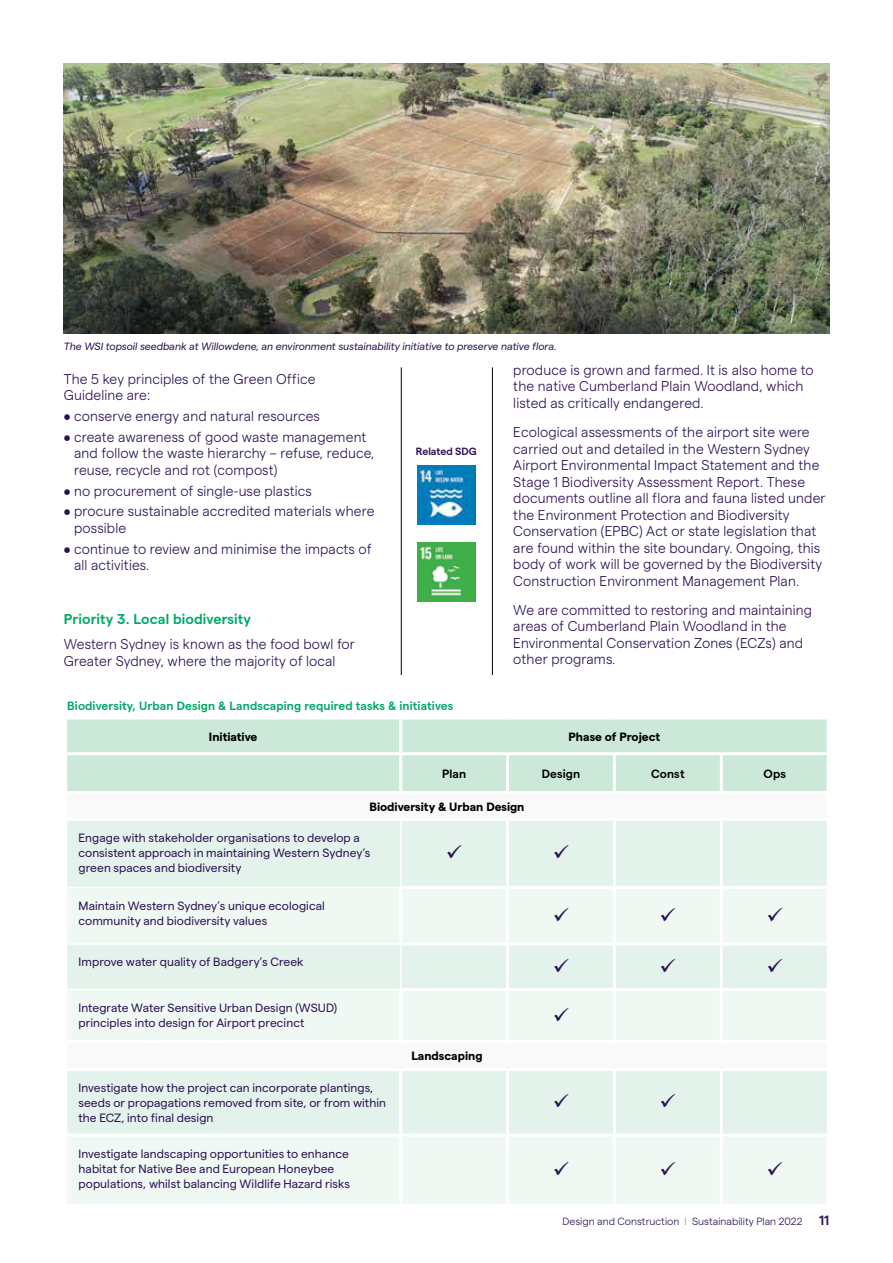
<style>
.page{position:relative;width:893px;height:1263px;background:#fff}
.page>*{position:absolute;margin:0;border:0;box-sizing:border-box;transform-origin:0 0}
.t1{font:300 14.25px/16.5px "Matter";letter-spacing:.01em;color:#2b1054}
.t2{font:600 14.25px "Matter";letter-spacing:.01em;color:#00a766}
.t3{font:12px/15px "Matter";letter-spacing:.005em;color:#2b1054}
.t4{font:600 12px "Matter";letter-spacing:.01em;color:#00a766}
.t5{font:700 12px "Matter SQ";color:#000}
.t6{font:600 12px "Matter";letter-spacing:.01em;color:#000}
.t7{font:italic 10.5px "Matter";color:#2b1054}
.t8{font:300 10.5px "Matter";color:#2b1054}
.t9{font:600 10.5px "Matter";color:#2b1054}
.s1{color:#65bd60}
.s2{font-weight:600;font-size:13.5px}
</style>
<div class="page">
<img style="left:64px;top:64px;width:765px;height:270px">
<hr style="left:401px;top:367px;width:1px;height:308px;background:#000">
<hr style="left:492px;top:367px;width:1px;height:308px;background:#000">
<img style="left:417px;top:542px;width:59px;height:59px">
<img style="left:417px;top:466px;width:59px;height:58px">
<div style="left:67px;top:719px;width:760px;height:72px;background:#cbe8d9"></div>
<div style="left:67px;top:821px;width:760px;height:66px;background:#e3f2ea"></div>
<svg style="left:67px;top:888px;width:760px;height:316px;fill:#f0f8f3"></svg>
<hr style="left:399px;top:755px;width:3px;height:36px;background:#fff">
<hr style="left:506px;top:821px;width:3px;height:65px;background:#fff">
<hr style="left:613px;top:821px;width:3px;height:65px;background:#fff">
<hr style="left:720px;top:821px;width:3px;height:65px;background:#fff">
<hr style="left:401px;top:886px;width:107px;height:3px;background:#fff">
<hr style="left:399px;top:888px;width:3px;height:55px;background:#fff">
<hr style="left:508px;top:886px;width:106px;height:3px;background:#fff">
<hr style="left:506px;top:889px;width:3px;height:53px;background:#fff">
<hr style="left:614px;top:886px;width:107px;height:3px;background:#fff">
<hr style="left:613px;top:889px;width:3px;height:53px;background:#fff">
<hr style="left:721px;top:886px;width:109px;height:3px;background:#fff">
<hr style="left:720px;top:889px;width:3px;height:53px;background:#fff">
<hr style="left:506px;top:945px;width:3px;height:43px;background:#fff">
<hr style="left:613px;top:945px;width:3px;height:43px;background:#fff">
<hr style="left:720px;top:945px;width:3px;height:43px;background:#fff">
<hr style="left:401px;top:988px;width:107px;height:3px;background:#fff">
<hr style="left:399px;top:990px;width:3px;height:50px;background:#fff">
<hr style="left:508px;top:988px;width:106px;height:3px;background:#fff">
<hr style="left:506px;top:991px;width:3px;height:49px;background:#fff">
<hr style="left:614px;top:988px;width:107px;height:3px;background:#fff">
<hr style="left:613px;top:991px;width:3px;height:49px;background:#fff">
<hr style="left:721px;top:988px;width:109px;height:3px;background:#fff">
<hr style="left:720px;top:991px;width:3px;height:49px;background:#fff">
<hr style="left:399px;top:1071px;width:3px;height:62px;background:#fff">
<hr style="left:506px;top:1071px;width:3px;height:62px;background:#fff">
<hr style="left:613px;top:1071px;width:3px;height:62px;background:#fff">
<hr style="left:720px;top:1071px;width:3px;height:62px;background:#fff">
<hr style="left:64px;top:1133px;width:337px;height:3px;background:#fff">
<hr style="left:401px;top:1133px;width:107px;height:3px;background:#fff">
<hr style="left:399px;top:1136px;width:3px;height:68px;background:#fff">
<hr style="left:508px;top:1133px;width:106px;height:3px;background:#fff">
<hr style="left:506px;top:1136px;width:3px;height:68px;background:#fff">
<hr style="left:614px;top:1133px;width:107px;height:3px;background:#fff">
<hr style="left:613px;top:1136px;width:3px;height:68px;background:#fff">
<hr style="left:721px;top:1133px;width:109px;height:3px;background:#fff">
<hr style="left:720px;top:1136px;width:3px;height:68px;background:#fff">
<hr style="left:64px;top:752px;width:337px;height:3px;background:#fff">
<hr style="left:506px;top:755px;width:3px;height:36px;background:#fff">
<hr style="left:613px;top:755px;width:3px;height:36px;background:#fff">
<hr style="left:720px;top:755px;width:3px;height:36px;background:#fff">
<hr style="left:401px;top:942px;width:107px;height:3px;background:#fff">
<hr style="left:508px;top:942px;width:106px;height:3px;background:#fff">
<hr style="left:614px;top:942px;width:107px;height:3px;background:#fff">
<hr style="left:721px;top:942px;width:109px;height:3px;background:#fff">
<hr style="left:400px;top:821px;width:1px;height:66px;background:#fff">
<hr style="left:67px;top:943px;width:334px;height:2px;background:#fff">
<hr style="left:400px;top:945px;width:1px;height:44px;background:#fff">
<hr style="left:67px;top:989px;width:334px;height:1px;background:#fff">
<hr style="left:399px;top:719px;width:3px;height:33px;background:#fff">
<hr style="left:401px;top:752px;width:107px;height:3px;background:#fff">
<hr style="left:508px;top:752px;width:106px;height:3px;background:#fff">
<hr style="left:614px;top:752px;width:107px;height:3px;background:#fff">
<hr style="left:721px;top:752px;width:109px;height:3px;background:#fff">
<hr style="left:64px;top:1040px;width:337px;height:3px;background:#fff">
<hr style="left:401px;top:1040px;width:107px;height:3px;background:#fff">
<hr style="left:508px;top:1040px;width:106px;height:3px;background:#fff">
<hr style="left:614px;top:1040px;width:107px;height:3px;background:#fff">
<hr style="left:721px;top:1040px;width:109px;height:3px;background:#fff">
<hr style="left:64px;top:1068px;width:337px;height:3px;background:#fff">
<hr style="left:401px;top:1068px;width:107px;height:3px;background:#fff">
<hr style="left:508px;top:1068px;width:106px;height:3px;background:#fff">
<hr style="left:614px;top:1068px;width:107px;height:3px;background:#fff">
<hr style="left:721px;top:1068px;width:109px;height:3px;background:#fff">
<svg style="left:447px;top:845px;width:15px;height:14px"></svg>
<svg style="left:554px;top:845px;width:14px;height:14px"></svg>
<svg style="left:554px;top:907px;width:14px;height:14px"></svg>
<svg style="left:661px;top:907px;width:14px;height:14px"></svg>
<svg style="left:768px;top:907px;width:14px;height:14px"></svg>
<svg style="left:554px;top:958px;width:14px;height:14px"></svg>
<svg style="left:661px;top:958px;width:14px;height:14px"></svg>
<svg style="left:768px;top:958px;width:14px;height:14px"></svg>
<svg style="left:554px;top:1007px;width:14px;height:14px"></svg>
<svg style="left:554px;top:1094px;width:14px;height:14px"></svg>
<svg style="left:661px;top:1094px;width:14px;height:14px"></svg>
<svg style="left:554px;top:1162px;width:14px;height:14px"></svg>
<svg style="left:661px;top:1162px;width:14px;height:14px"></svg>
<svg style="left:768px;top:1162px;width:14px;height:14px"></svg>
<p class="t7" style="left:64px;top:338px;width:495px">The WSI topsoil seedbank at Willowdene, an environment sustainability initiative to preserve native flora.</p>
<p class="t1" style="left:64px;top:369px;width:253px">The 5 key principles of the Green Office<br>Guideline are:</p>
<p class="t1" style="left:64px;top:407px;width:258px">• conserve energy and natural resources</p>
<p class="t1" style="left:74px;top:427px;width:302px;text-indent:-10px">• create awareness of good waste management and follow the waste hierarchy – refuse, reduce, reuse, recycle and rot (compost)</p>
<p class="t1" style="left:64px;top:481px;width:250px">• no procurement of single-use plastics</p>
<p class="t1" style="left:74px;top:502px;width:302px;text-indent:-10px">• procure sustainable accredited materials where possible</p>
<p class="t1" style="left:74px;top:539px;width:299px;text-indent:-10px">• continue to review and minimise the impacts of all activities.</p>
<p class="t2" style="left:64px;top:609px;width:189px">Priority 3. Local biodiversity</p>
<p class="t1" style="left:64px;top:635px;width:293px">Western Sydney is known as the food bowl for<br>Greater Sydney, where the majority of local</p>
<p class="t9" style="left:416px;top:443px;width:62px">Related SDG</p>
<p class="t4" style="left:67px;top:697px;width:388px">Biodiversity, Urban Design &amp; Landscaping required tasks &amp; initiatives</p>
<p class="t1" style="left:513px;top:360px;width:302px">produce is grown and farmed. It is also home to the native Cumberland Plain Woodland, which listed as critically endangered.</p>
<p class="t1" style="left:513px;top:423px;width:314px">Ecological assessments of the airport site were carried out and detailed in the Western Sydney Airport Environmental Impact Statement and the Stage 1 Biodiversity Assessment Report. These documents outline all flora and fauna listed under the Environment Protection and Biodiversity Conservation (EPBC) Act or state legislation that are found within the site boundary. Ongoing, this body of work will be governed by the Biodiversity Construction Environment Management Plan.</p>
<p class="t1" style="left:513px;top:600px;width:300px">We are committed to restoring and maintaining areas of Cumberland Plain Woodland in the Environmental Conservation Zones (ECZs) and other programs.</p>
<p class="t5" style="left:209px;top:728px;width:50px">Initiative</p>
<p class="t5" style="left:569px;top:728px;width:93px">Phase of Project</p>
<p class="t6" style="left:442px;top:765px;width:25px">Plan</p>
<p class="t6" style="left:542px;top:765px;width:40px">Design</p>
<p class="t6" style="left:651px;top:765px;width:35px">Const</p>
<p class="t6" style="left:763px;top:765px;width:24px">Ops</p>
<p class="t5" style="left:369px;top:797px;width:157px">Biodiversity &amp; Urban Design</p>
<p class="t3" style="left:79px;top:829px;width:293px">Engage with stakeholder organisations to develop a consistent approach in maintaining Western Sydney’s green spaces and biodiversity</p>
<p class="t3" style="left:79px;top:897px;width:248px">Maintain Western Sydney’s unique ecological community and biodiversity values</p>
<p class="t3" style="left:79px;top:954px;width:227px">Improve water quality of Badgery’s Creek</p>
<p class="t3" style="left:79px;top:999px;width:260px">Integrate Water Sensitive Urban Design (WSUD) principles into design for Airport precinct</p>
<p class="t5" style="left:411px;top:1047px;width:73px">Landscaping</p>
<p class="t3" style="left:79px;top:1079px;width:309px">Investigate how the project can incorporate plantings, seeds or propagations removed from site, or from within the ECZ, into final design</p>
<p class="t3" style="left:79px;top:1145px;width:273px">Investigate landscaping opportunities to enhance habitat for Native Bee and European Honeybee populations, whilst balancing Wildlife Hazard risks</p>
<p class="t8" style="left:562px;top:1213px;width:268px">Design and Construction <span class="s1">I</span> Sustainability Plan 2022 <span class="s2">11</span></p>
</div>
